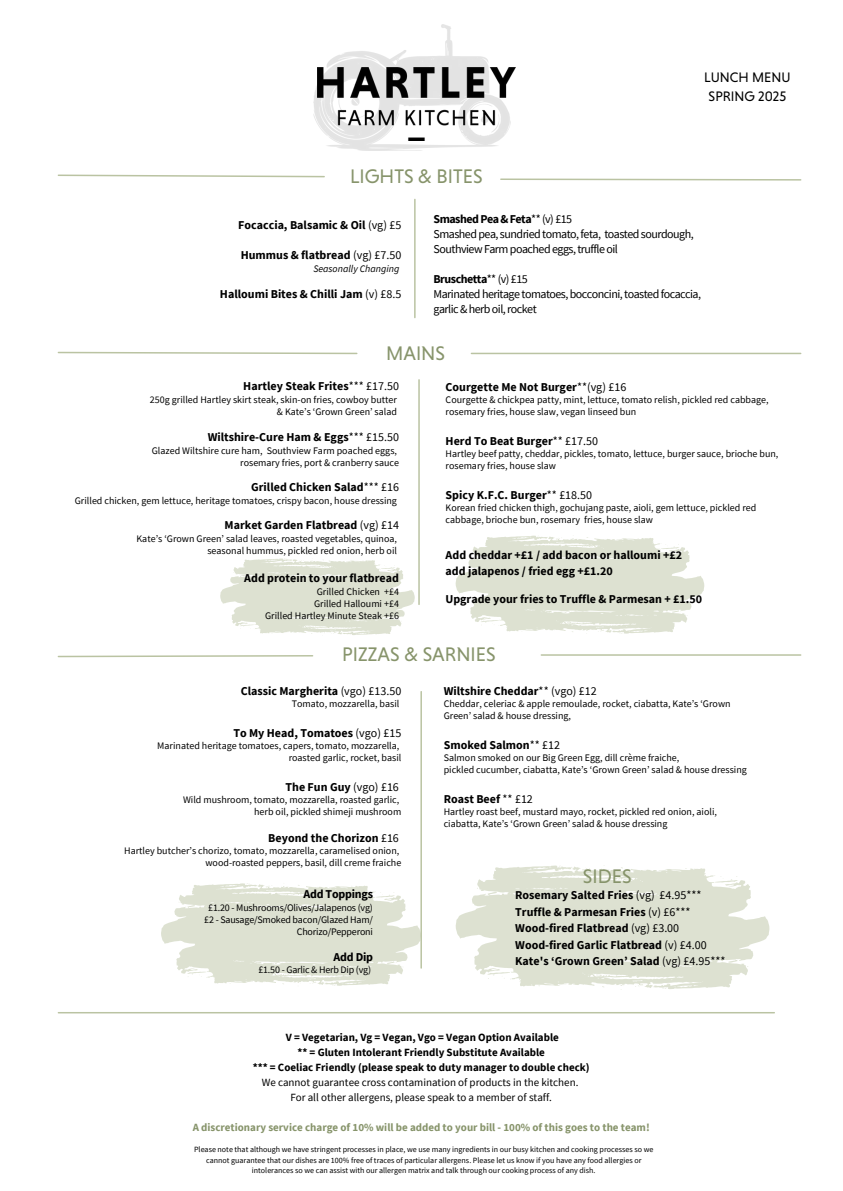
<style>
.page{position:relative;width:843px;height:1191px;background:#fff}
.page>*{position:absolute;margin:0;border:0;box-sizing:border-box;transform-origin:0 0}
.t1{font:20px "Niveau Grotesk";color:#87946b}
.t2{font:14px/19.5px "Niveau Grotesk";color:#000;text-align:center}
.t3{font:700 12px/16.5px "Source Sans Pro";color:#000}
.t4{font:12px/15px "Source Sans Pro";letter-spacing:-.045em;color:#000}
.t5{font:700 12px "Source Sans Pro";letter-spacing:-.02em;color:#000}
.t6{font:700 11px/15px "Source Sans Pro";color:#000;text-align:center}
.t7{font:700 11px "Source Sans Pro";color:#87946b}
.t8{font:11px "Source Sans Pro";color:#000}
.t9{font:10px/12px "Source Sans Pro";color:#000}
.t10{font:10px/12px "Source Sans Pro";letter-spacing:-.02em;color:#000;text-align:right}
.t11{font:italic 10px "Source Sans Pro";color:#000}
.t12{font:8px/10.7px "Source Sans Pro";color:#000;text-align:center}
.s1{font-weight:400}
.s2{font-weight:700}
</style>
<div class="page">
<hr style="left:414px;top:199px;width:1px;height:118px;background:#bac3a2">
<svg style="left:57px;top:655px;width:257px;height:3px"></svg>
<hr style="left:58px;top:1011px;width:716px;height:2px;background:#bac3a2">
<svg style="left:220px;top:558px;width:194px;height:77px"></svg>
<hr style="left:418px;top:380px;width:1px;height:224px;background:#bac3a2">
<svg style="left:161px;top:883px;width:260px;height:103px"></svg>
<hr style="left:420px;top:691px;width:2px;height:276px;background:#bac3a2">
<img style="left:313px;top:25px;width:197px;height:126px">
<img style="left:317px;top:68px;width:198px;height:73px">
<svg style="left:57px;top:351px;width:301px;height:4px"></svg>
<hr style="left:471px;top:352px;width:329px;height:2px;background:#bac3a2">
<svg style="left:57px;top:174px;width:268px;height:4px"></svg>
<svg style="left:500px;top:178px;width:302px;height:3px"></svg>
<hr style="left:541px;top:654px;width:259px;height:1px;background:#bac3a2">
<svg style="left:455px;top:865px;width:314px;height:124px"></svg>
<svg style="left:455px;top:535px;width:249px;height:99px"></svg>
<h5 class="t2" style="left:704px;top:67px;width:88px">LUNCH MENU<br>SPRING 2025</h5>
<h4 class="t1" style="left:350px;top:165px;width:134px">LIGHTS &amp; BITES</h4>
<h5 class="t3" style="left:238px;top:216px;width:164px">Focaccia, Balsamic &amp; Oil <span class="s1">(vg) £5</span></h5>
<h4 class="t3" style="left:241px;top:246px;width:162px">Hummus &amp; flatbread <span class="s1">(vg) £7.50</span></h4>
<h4 class="t11" style="left:313px;top:262px;width:87px">Seasonally Changing</h4>
<p class="t3" style="left:220px;top:285px;width:183px">Halloumi Bites &amp; Chilli Jam <span class="s1">(v) £8.5</span></p>
<h4 class="t4" style="left:433px;top:211px;width:262px"><span class="s2">Smashed Pea &amp; Feta</span>** (v) £15<br>Smashed pea, sundried tomato, feta, toasted sourdough,<br>Southview Farm poached eggs, truffle oil</h4>
<h4 class="t4" style="left:433px;top:271px;width:269px"><span class="s2">Bruschetta</span>** (v) £15<br>Marinated heritage tomatoes, bocconcini, toasted focaccia, garlic &amp; herb oil, rocket</h4>
<p class="t1" style="left:386px;top:341px;width:61px">MAINS</p>
<p class="t3" style="left:243px;top:377px;width:157px">Hartley Steak Frites<span class="s1">*** £17.50</span></p>
<p class="t9" style="left:150px;top:393px;width:248px;text-align:right">250g grilled Hartley skirt steak, skin-on fries, cowboy butter &amp; Kate’s ‘Grown Green’ salad</p>
<h5 class="t3" style="left:208px;top:428px;width:193px">Wiltshire-Cure Ham &amp; Eggs<span class="s1">*** £15.50</span></h5>
<h5 class="t9" style="left:152px;top:444px;width:247px">Glazed Wiltshire cure ham, Southview Farm poached eggs,</h5>
<h5 class="t9" style="left:240px;top:456px;width:160px">rosemary fries, port &amp; cranberry sauce</h5>
<h5 class="t3" style="left:251px;top:478px;width:149px">Grilled Chicken Salad<span class="s1">*** £16</span></h5>
<h5 class="t9" style="left:75px;top:494px;width:323px">Grilled chicken, gem lettuce, heritage tomatoes, crispy bacon, house dressing</h5>
<h5 class="t3" style="left:224px;top:517px;width:176px">Market Garden Flatbread <span class="s1">(vg) £14</span></h5>
<h5 class="t9" style="left:136px;top:532px;width:262px;text-align:right">Kate’s ‘Grown Green’ salad leaves, roasted vegetables, quinoa, seasonal hummus, pickled red onion, herb oil</h5>
<h5 class="t3" style="left:244px;top:569px;width:156px">Add protein to your flatbread</h5>
<p class="t9" style="left:265px;top:585px;width:135px;text-align:right">Grilled Chicken +£4<br>Grilled Halloumi +£4<br>Grilled Hartley Minute Steak +£6</p>
<h3 class="t3" style="left:445px;top:590px;width:258px">Upgrade your fries to Truffle &amp; Parmesan + £1.50</h3>
<h1 class="t3" style="left:445px;top:378px;width:182px">Courgette Me Not Burger<span class="s1">**(vg) £16</span></h1>
<h1 class="t9" style="left:445px;top:393px;width:324px">Courgette &amp; chickpea patty, mint, lettuce, tomato relish, pickled red cabbage, rosemary fries, house slaw, vegan linseed bun</h1>
<p class="t3" style="left:445px;top:432px;width:154px">Herd To Beat Burger<span class="s1">** £17.50</span></p>
<p class="t9" style="left:445px;top:447px;width:334px">Hartley beef patty, cheddar, pickles, tomato, lettuce, burger sauce, brioche bun, rosemary fries, house slaw</p>
<p class="t3" style="left:445px;top:486px;width:148px">Spicy K.F.C. Burger<span class="s1">** £18.50</span></p>
<p class="t9" style="left:445px;top:501px;width:312px">Korean fried chicken thigh, gochujang paste, aioli, gem lettuce, pickled red cabbage, brioche bun, rosemary fries, house slaw</p>
<h4 class="t3" style="left:445px;top:546px;width:238px">Add cheddar +£1 / add bacon or halloumi +£2 add jalapenos / fried egg +£1.20</h4>
<h5 class="t1" style="left:342px;top:642px;width:155px">PIZZAS &amp; SARNIES</h5>
<p class="t3" style="left:241px;top:682px;width:162px">Classic Margherita <span class="s1">(vgo) £13.50</span></p>
<p class="t9" style="left:292px;top:697px;width:109px">Tomato, mozzarella, basil</p>
<h3 class="t3" style="left:233px;top:724px;width:169px">To My Head, Tomatoes <span class="s1">(vgo) £15</span></h3>
<h3 class="t9" style="left:157px;top:739px;width:245px;text-align:right">Marinated heritage tomatoes, capers, tomato, mozzarella, roasted garlic, rocket, basil</h3>
<h1 class="t3" style="left:285px;top:778px;width:115px">The Fun Guy <span class="s1">(vgo) £16</span></h1>
<h1 class="t9" style="left:183px;top:793px;width:218px">Wild mushroom, tomato, mozzarella, roasted garlic,</h1>
<p class="t9" style="left:254px;top:805px;width:149px">herb oil, pickled shimeji mushroom</p>
<p class="t3" style="left:268px;top:829px;width:132px">Beyond the Chorizon <span class="s1">£16</span></p>
<p class="t9" style="left:124px;top:844px;width:276px">Hartley butcher’s chorizo, tomato, mozzarella, caramelised onion,</p>
<p class="t9" style="left:205px;top:856px;width:197px">wood-roasted peppers, basil, dill creme fraiche</p>
<p class="t5" style="left:303px;top:886px;width:71px">Add Toppings</p>
<p class="t10" style="left:204px;top:901px;width:170px">£1.20 - Mushrooms/Olives/Jalapenos (vg) £2 - Sausage/Smoked bacon/Glazed Ham/<br>Chorizo/Pepperoni</p>
<h2 class="t3" style="left:333px;top:948px;width:41px">Add Dip</h2>
<h2 class="t10" style="left:258px;top:963px;width:114px">£1.50 - Garlic &amp; Herb Dip (vg)</h2>
<h5 class="t3" style="left:443px;top:682px;width:154px">Wiltshire Cheddar<span class="s1">** (vgo) £12</span></h5>
<h5 class="t9" style="left:443px;top:697px;width:288px">Cheddar, celeriac &amp; apple remoulade, rocket, ciabatta, Kate’s ‘Grown<br>Green’ salad &amp; house dressing,</h5>
<h5 class="t3" style="left:443px;top:736px;width:118px">Smoked Salmon<span class="s1">** £12</span></h5>
<h5 class="t9" style="left:443px;top:751px;width:304px">Salmon smoked on our Big Green Egg, dill crème fraiche,<br>pickled cucumber, ciabatta, Kate’s ‘Grown Green’ salad &amp; house dressing</h5>
<h5 class="t3" style="left:443px;top:790px;width:91px">Roast Beef <span class="s1">** £12</span></h5>
<h5 class="t9" style="left:443px;top:805px;width:274px">Hartley roast beef, mustard mayo, rocket, pickled red onion, aioli, ciabatta, Kate’s ‘Grown Green’ salad &amp; house dressing</h5>
<p class="t1" style="left:582px;top:864px;width:50px">SIDES</p>
<h1 class="t3" style="left:515px;top:886px;width:212px">Rosemary Salted Fries <span class="s1">(vg) £4.95*** </span>Truffle &amp; Parmesan Fries <span class="s1">(v) £6*** </span>Wood-fired Flatbread <span class="s1">(vg) £3.00<br></span>Wood-fired Garlic Flatbread <span class="s1">(v) £4.00<br></span>Kate's ‘Grown Green’ Salad <span class="s1">(vg) £4.95***</span></h1>
<h5 class="t6" style="left:252px;top:1029px;width:338px">V = Vegetarian, Vg = Vegan, Vgo = Vegan Option Available<br>** = Gluten Intolerant Friendly Substitute Available<br>*** = Coeliac Friendly (please speak to duty manager to double check)<br><span class="s1">We cannot guarantee cross contamination of products in the kitchen.</span></h5>
<h5 class="t8" style="left:290px;top:1089px;width:263px">For all other allergens, please speak to a member of staff.</h5>
<h5 class="t7" style="left:193px;top:1119px;width:458px">A discretionary service charge of 10% will be added to your bill - 100% of this goes to the team!</h5>
<p class="t12" style="left:194px;top:1143px;width:460px">Please note that although we have stringent processes in place, we use many ingredients in our busy kitchen and cooking processes so we cannot guarantee that our dishes are 100% free of traces of particular allergens. Please let us know if you have any food allergies or intolerances so we can assist with our allergen matrix and talk through our cooking process of any dish.</p>
</div>
